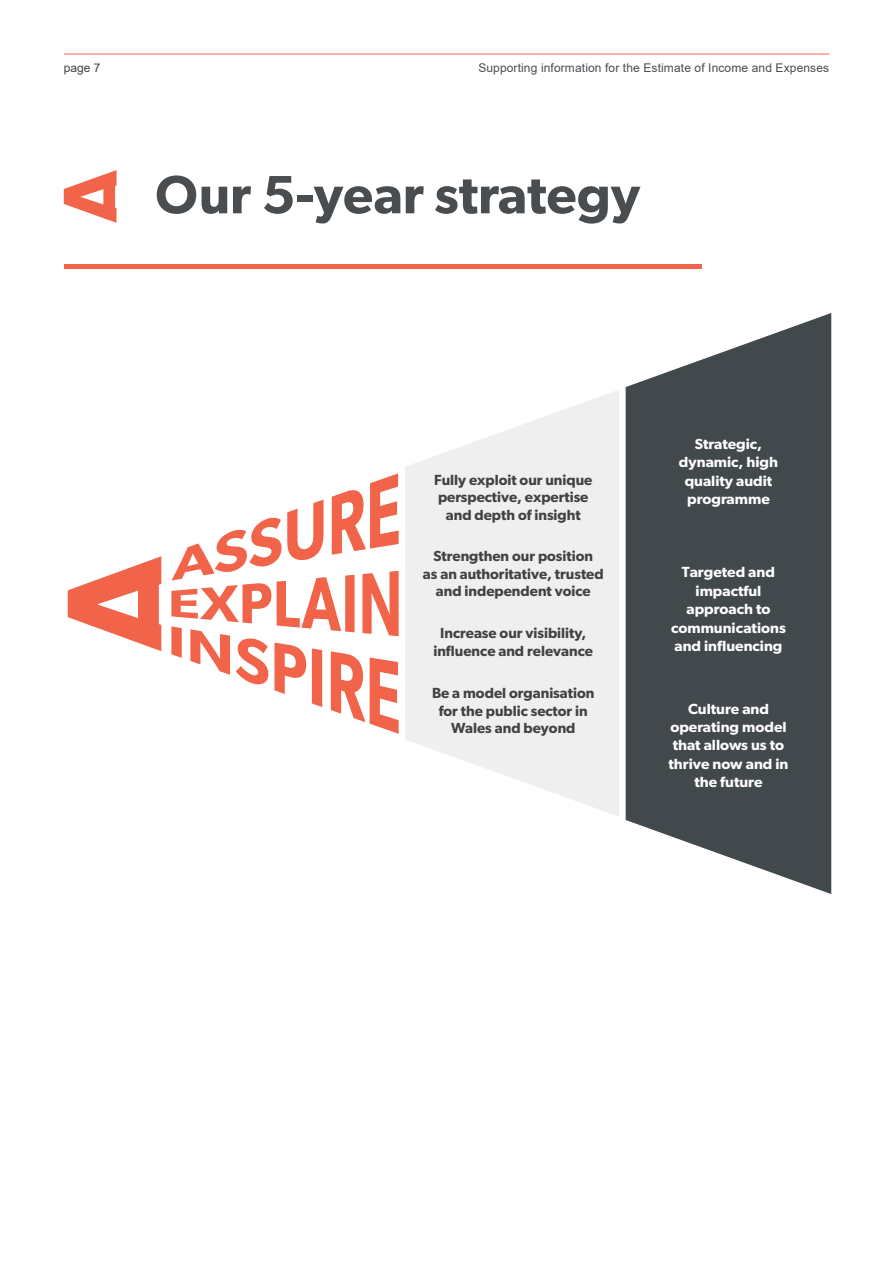
<style>
.page{position:relative;width:893px;height:1263px;background:#fff}
.page>*{position:absolute;margin:0;border:0;box-sizing:border-box;transform-origin:0 0}
.Page_title{font:600 54px "Gibson";color:#494d50}
.t1{font:600 14.7px/17.5px "Gibson";color:#414042;text-align:center}
.t2{font:600 14.7px/18.3px "Gibson";color:#fff;text-align:center}
.t3{font:12px "Arial";letter-spacing:.01em;color:#494d50}
.t4{font:12px "Arial";color:#414042}
</style>
<div class="page">
<hr style="left:64px;top:54px;width:765px;height:1px;background:#f16449">
<svg style="left:64px;top:170px;width:53px;height:53px"></svg>
<div style="left:64px;top:264px;width:638px;height:5px;background:#f16449"></div>
<svg style="left:405px;top:390px;width:214px;height:426px;fill:#f0efef"></svg>
<svg style="left:626px;top:313px;width:205px;height:581px;fill:#42494d"></svg>
<svg style="left:68px;top:556px;width:93px;height:95px"></svg>
<svg style="left:171px;top:473px;width:228px;height:261px"></svg>
<p class="t4" style="left:64px;top:59px;width:38px">page 7</p>
<p class="t3" style="left:478px;top:59px;width:352px">Supporting information for the Estimate of Income and Expenses</p>
<h2 class="Page_title" style="left:155px;top:162px;width:486px">Our 5-year strategy</h2>
<p class="t1" style="left:434px;top:471px;width:160px">Fully exploit our unique perspective, expertise and depth of insight</p>
<p class="t1" style="left:423px;top:547px;width:182px">Strengthen our position<br>as an authoritative, trusted and independent voice</p>
<p class="t1" style="left:433px;top:624px;width:161px">Increase our visibility, influence and relevance</p>
<p class="t1" style="left:432px;top:684px;width:164px">Be a model organisation for the public sector in<br>Wales and beyond</p>
<p class="t2" style="left:679px;top:434px;width:101px">Strategic, dynamic, high quality audit programme</p>
<p class="t2" style="left:671px;top:563px;width:116px">Targeted and impactful approach to communications and influencing</p>
<p class="t2" style="left:668px;top:699px;width:121px">Culture and operating model that allows us to thrive now and in the future</p>
</div>
